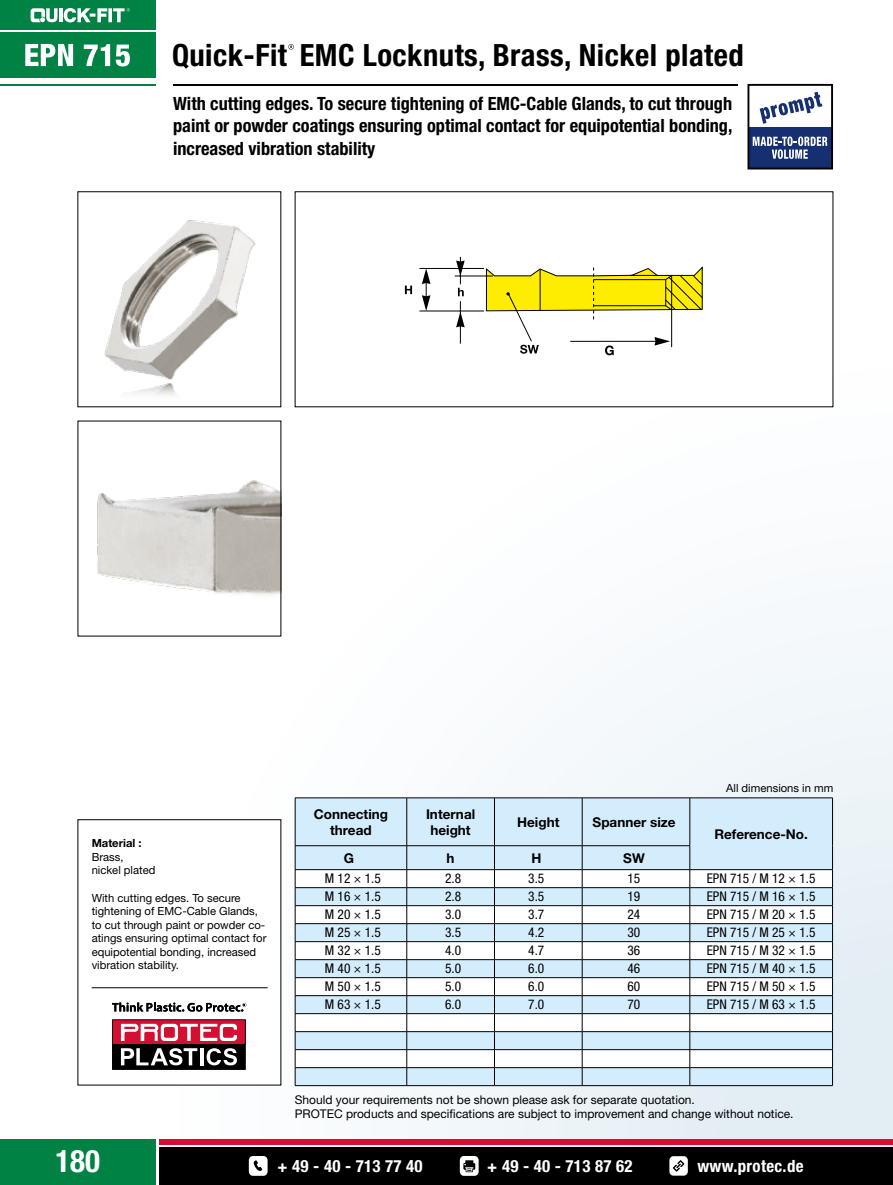
<style>
.page{position:relative;width:893px;height:1185px;background:#fff}
.page>*{position:absolute;margin:0;border:0;box-sizing:border-box;transform-origin:0 0}
.t1{font:700 condensed 30.9px "Helvetica Neue LT Std";color:#fff}
.t2{font:700 condensed 30.6px "Helvetica Neue LT Std";letter-spacing:.015em;color:#000}
.t3{font:700 condensed 18.3px/22.5px "Helvetica Neue LT Std";color:#000;text-align:justify}
.t4{font:700 condensed 16.8px "Helvetica Neue LT Std";letter-spacing:.015em;color:#fff}
.t5{font:700 13.5px/16.2px "Helvetica Neue LT Std";color:#000;text-align:center}
.t6{font:condensed 13.35px "Helvetica Neue LT Std";color:#000}
.t7{font:12px/14.4px "Helvetica Neue LT Std";color:#000}
.t8{font:11.25px/13.5px "Helvetica Neue LT Std";color:#000}
.t9{font:700 11.25px "Helvetica Neue LT Std";color:#000}
</style>
<div class="page">
<img style="left:77px;top:0;width:597px;height:567px">
<img style="left:674px;top:83px;width:160px;height:325px">
<img style="left:77px;top:567px;width:597px;height:580px">
<img style="left:674px;top:626px;width:219px;height:520px">
<div style="left:0;top:0;width:155px;height:30px;background:#008244"></div>
<div style="left:160px;top:1138px;width:733px;height:5px;background:#d50f31"></div>
<div style="left:0;top:1138px;width:155px;height:46px;background:#008244"></div>
<div style="left:160px;top:1146px;width:733px;height:38px;background:#000"></div>
<hr style="left:0;top:84px;width:155px;height:2px;background:#008244">
<div style="left:0;top:32px;width:155px;height:46px;background:#008244"></div>
<hr style="left:59px;top:8px;width:4px;height:14px;background:#fff">
<svg style="left:108px;top:8px;width:4px;height:14px"></svg>
<svg style="left:113px;top:8px;width:17px;height:14px"></svg>
<svg style="left:31px;top:8px;width:27px;height:14px"></svg>
<svg style="left:64px;top:8px;width:43px;height:14px"></svg>
<hr style="left:173px;top:84px;width:565px;height:2px;background:#000">
<svg style="left:249px;top:1156px;width:19px;height:19px"></svg>
<svg style="left:460px;top:1156px;width:19px;height:19px"></svg>
<svg style="left:669px;top:1156px;width:19px;height:19px"></svg>
<svg style="left:25px;top:44px;width:105px;height:22px"></svg>
<div style="left:295px;top:192px;width:538px;height:215px;background:#fff"></div>
<svg style="left:405px;top:285px;width:7px;height:9px"></svg>
<svg style="left:419px;top:256px;width:284px;height:99px"></svg>
<svg style="left:288px;top:44px;width:6px;height:5px"></svg>
<img style="left:80px;top:423px;width:199px;height:211px">
<div style="left:78px;top:192px;width:203px;height:215px;background:#fff"></div>
<img style="left:77px;top:163px;width:197px;height:238px">
<img style="left:82px;top:383px;width:199px;height:24px">
<div style="left:749px;top:85px;width:83px;height:83px;background:#fff"></div>
<div style="left:749px;top:127px;width:83px;height:41px;background:#152f70"></div>
<svg style="left:760px;top:92px;width:62px;height:32px"></svg>
<svg style="left:753px;top:136px;width:74px;height:23px"></svg>
<div style="left:747px;top:84px;width:86px;height:85px;border:2px solid #000"></div>
<div style="left:78px;top:819px;width:203px;height:265px;background:#fff"></div>
<hr style="left:92px;top:987px;width:176px;height:1px;background:#000">
<svg style="left:112px;top:1019px;width:134px;height:50px"></svg>
<svg style="left:112px;top:1002px;width:134px;height:9px"></svg>
<div style="left:296px;top:798px;width:536px;height:47px;background:#d4edfc"></div>
<hr style="left:295px;top:797px;width:112px;height:1px;background:#000">
<hr style="left:295px;top:797px;width:1px;height:48px;background:#000">
<hr style="left:407px;top:797px;width:87px;height:1px;background:#000">
<hr style="left:406px;top:797px;width:1px;height:48px;background:#000">
<hr style="left:494px;top:797px;width:88px;height:1px;background:#000">
<hr style="left:494px;top:797px;width:1px;height:48px;background:#000">
<hr style="left:582px;top:797px;width:108px;height:1px;background:#000">
<hr style="left:582px;top:797px;width:1px;height:48px;background:#000">
<hr style="left:690px;top:797px;width:143px;height:1px;background:#000">
<hr style="left:690px;top:797px;width:1px;height:48px;background:#000">
<hr style="left:832px;top:797px;width:1px;height:48px;background:#000">
<hr style="left:295px;top:1085px;width:112px;height:1px;background:#000">
<hr style="left:407px;top:1085px;width:87px;height:1px;background:#000">
<hr style="left:494px;top:1085px;width:88px;height:1px;background:#000">
<hr style="left:582px;top:1085px;width:108px;height:1px;background:#000">
<hr style="left:690px;top:1085px;width:143px;height:1px;background:#000">
<svg style="left:295px;top:845px;width:538px;height:240px"></svg>
<hr style="left:295px;top:1013px;width:112px;height:1px;background:#000">
<hr style="left:407px;top:1013px;width:87px;height:1px;background:#000">
<hr style="left:494px;top:1013px;width:88px;height:1px;background:#000">
<hr style="left:582px;top:1013px;width:108px;height:1px;background:#000">
<hr style="left:690px;top:1013px;width:143px;height:1px;background:#000">
<h2 class="t2" style="left:172px;top:37px;width:573px">Quick-Fit EMC Locknuts, Brass, Nickel plated</h2>
<h3 class="t3" style="left:173px;top:92px;width:561px">With cutting edges. To secure tightening of EMC-Cable Glands, to cut through paint or powder coatings ensuring optimal contact for equipotential bonding, increased vibration stability</h3>
<p class="t9" style="left:92px;top:836px;width:51px">Material :</p>
<p class="t8" style="left:92px;top:849px;width:65px">Brass, nickel plated</p>
<p class="t8" style="left:92px;top:890px;width:176px">With cutting edges. To secure tightening of EMC-Cable Glands, to cut through paint or powder co&shy;atings ensuring optimal contact for equipotential bonding, increased vibration stability.</p>
<p class="t5" style="left:314px;top:805px;width:76px">Connecting thread</p>
<p class="t5" style="left:426px;top:805px;width:51px">Internal height</p>
<p class="t5" style="left:517px;top:813px;width:44px">Height</p>
<p class="t5" style="left:593px;top:813px;width:85px">Spanner size</p>
<p class="t8" style="left:726px;top:781px;width:109px">All dimensions in mm</p>
<p class="t5" style="left:714px;top:825px;width:95px">Reference-No.</p>
<p class="t5" style="left:344px;top:849px;width:12px">G</p>
<p class="t5" style="left:447px;top:849px;width:10px">h</p>
<p class="t5" style="left:531px;top:849px;width:12px">H</p>
<p class="t5" style="left:623px;top:849px;width:23px">SW</p>
<p class="t6" style="left:325px;top:870px;width:58px">M 12 × 1.5</p>
<p class="t6" style="left:445px;top:870px;width:18px">2.8</p>
<p class="t6" style="left:528px;top:870px;width:18px">3.5</p>
<p class="t6" style="left:627px;top:870px;width:14px">15</p>
<p class="t6" style="left:707px;top:870px;width:110px">EPN 715 / M 12 × 1.5</p>
<p class="t6" style="left:325px;top:888px;width:58px">M 16 × 1.5</p>
<p class="t6" style="left:445px;top:888px;width:18px">2.8</p>
<p class="t6" style="left:528px;top:888px;width:18px">3.5</p>
<p class="t6" style="left:627px;top:888px;width:14px">19</p>
<p class="t6" style="left:707px;top:888px;width:110px">EPN 715 / M 16 × 1.5</p>
<p class="t6" style="left:325px;top:906px;width:58px">M 20 × 1.5</p>
<p class="t6" style="left:445px;top:906px;width:18px">3.0</p>
<p class="t6" style="left:528px;top:906px;width:18px">3.7</p>
<p class="t6" style="left:627px;top:906px;width:14px">24</p>
<p class="t6" style="left:707px;top:906px;width:110px">EPN 715 / M 20 × 1.5</p>
<p class="t6" style="left:325px;top:924px;width:58px">M 25 × 1.5</p>
<p class="t6" style="left:445px;top:924px;width:18px">3.5</p>
<p class="t6" style="left:528px;top:924px;width:18px">4.2</p>
<p class="t6" style="left:627px;top:924px;width:14px">30</p>
<p class="t6" style="left:707px;top:924px;width:110px">EPN 715 / M 25 × 1.5</p>
<p class="t6" style="left:325px;top:942px;width:58px">M 32 × 1.5</p>
<p class="t6" style="left:445px;top:942px;width:18px">4.0</p>
<p class="t6" style="left:528px;top:942px;width:18px">4.7</p>
<p class="t6" style="left:627px;top:942px;width:14px">36</p>
<p class="t6" style="left:707px;top:942px;width:110px">EPN 715 / M 32 × 1.5</p>
<p class="t6" style="left:325px;top:960px;width:58px">M 40 × 1.5</p>
<p class="t6" style="left:445px;top:960px;width:18px">5.0</p>
<p class="t6" style="left:528px;top:960px;width:18px">6.0</p>
<p class="t6" style="left:627px;top:960px;width:14px">46</p>
<p class="t6" style="left:707px;top:960px;width:110px">EPN 715 / M 40 × 1.5</p>
<p class="t6" style="left:325px;top:978px;width:58px">M 50 × 1.5</p>
<p class="t6" style="left:445px;top:978px;width:18px">5.0</p>
<p class="t6" style="left:528px;top:978px;width:18px">6.0</p>
<p class="t6" style="left:627px;top:978px;width:14px">60</p>
<p class="t6" style="left:707px;top:978px;width:110px">EPN 715 / M 50 × 1.5</p>
<p class="t6" style="left:325px;top:996px;width:58px">M 63 × 1.5</p>
<p class="t6" style="left:445px;top:996px;width:18px">6.0</p>
<p class="t6" style="left:528px;top:996px;width:18px">7.0</p>
<p class="t6" style="left:627px;top:996px;width:14px">70</p>
<p class="t6" style="left:707px;top:996px;width:110px">EPN 715 / M 63 × 1.5</p>
<p class="t7" style="left:295px;top:1092px;width:500px">Should your requirements not be shown please ask for separate quotation.<br>PROTEC products and specifications are subject to improvement and change without notice.</p>
<h1 class="t1" style="left:55px;top:1142px;width:46px">180</h1>
<p class="t4" style="left:278px;top:1155px;width:147px">+ 49 - 40 - 713 77 40</p>
<p class="t4" style="left:487px;top:1155px;width:147px">+ 49 - 40 - 713 87 62</p>
<p class="t4" style="left:697px;top:1155px;width:108px">www.protec.de</p>
</div>
